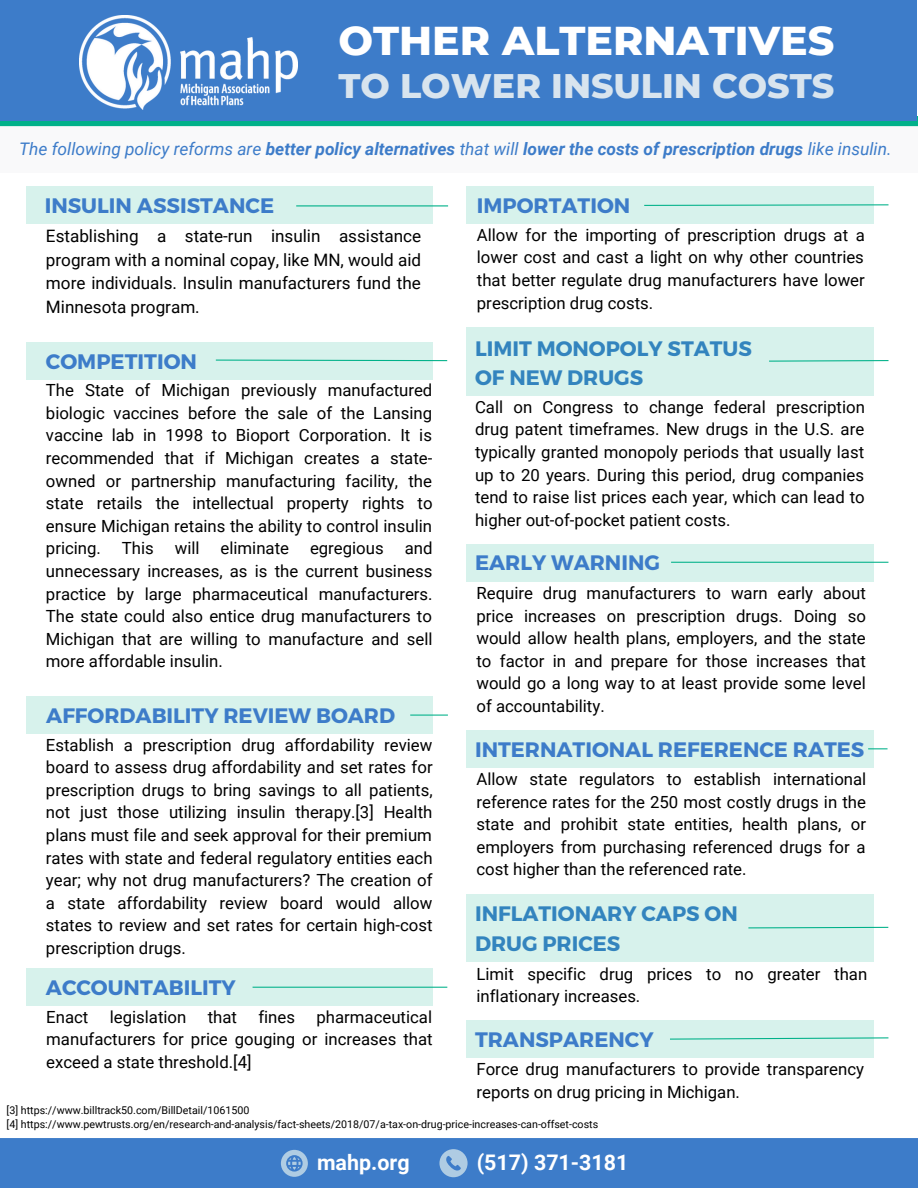
<style>
.page{position:relative;width:918px;height:1188px;background:#fff}
.page>*{position:absolute;margin:0;border:0;box-sizing:border-box;transform-origin:0 0}
.t1{font:800 41.1px "Montserrat";color:#fff}
.t2{font:800 34.8px "Montserrat";color:#d8e4ee}
.t3{font:700 21.45px "Roboto";color:#fff}
.t4{font:700 21px "Montserrat";color:#3d7cc9}
.t5{font:700 20.85px/29.1px "Montserrat";color:#3d7cc9}
.t6{font:italic 700 17.25px "Roboto";color:#3d7cc9}
.t7{font:17.1px/23.7px "Roboto";color:#000;text-align:justify}
.t8{font:16.8px/22.6px "Roboto";color:#000;text-align:justify}
.t9{font:10.65px/14.2px "Roboto";color:#000}
.s1{font-weight:400}
</style>
<div class="page">
<div style="left:0;top:126px;width:918px;height:47px;background:#f3f3f4"></div>
<svg style="left:0;top:116px;width:918px;height:10px;background:#0aa893"></svg>
<div style="left:0;top:0;width:917px;height:120px;background:#3d7cc9"></div>
<div style="left:26px;top:697px;width:407px;height:37px;background:#d7f2ec"></div>
<hr style="left:410px;top:715px;width:38px;height:1px;background:#00b189">
<div style="left:0;top:1138px;width:918px;height:50px;background:#3d7cc9"></div>
<div style="left:26px;top:187px;width:407px;height:37px;background:#d7f2ec"></div>
<hr style="left:296px;top:205px;width:152px;height:1px;background:#00b189">
<div style="left:26px;top:342px;width:407px;height:37px;background:#d7f2ec"></div>
<svg style="left:215px;top:359px;width:233px;height:3px"></svg>
<div style="left:26px;top:969px;width:407px;height:37px;background:#d7f2ec"></div>
<hr style="left:253px;top:987px;width:194px;height:1px;background:#00b189">
<div style="left:467px;top:186px;width:406px;height:37px;background:#d7f2ec"></div>
<svg style="left:644px;top:204px;width:245px;height:2px"></svg>
<div style="left:467px;top:327px;width:406px;height:68px;background:#d7f2ec"></div>
<svg style="left:769px;top:360px;width:120px;height:2px"></svg>
<div style="left:467px;top:544px;width:406px;height:37px;background:#d7f2ec"></div>
<hr style="left:671px;top:562px;width:217px;height:1px;background:#00b189">
<div style="left:467px;top:1021px;width:406px;height:37px;background:#d7f2ec"></div>
<svg style="left:670px;top:1037px;width:219px;height:3px"></svg>
<div style="left:467px;top:730px;width:406px;height:37px;background:#d7f2ec"></div>
<svg style="left:868px;top:748px;width:20px;height:1px"></svg>
<div style="left:467px;top:894px;width:406px;height:68px;background:#d7f2ec"></div>
<svg style="left:748px;top:926px;width:141px;height:3px"></svg>
<img style="left:79px;top:16px;width:218px;height:93px">
<svg style="left:281px;top:1150px;width:27px;height:27px"></svg>
<svg style="left:439px;top:1149px;width:29px;height:28px"></svg>
<h1 class="t1" style="left:338px;top:15px;width:498px">OTHER ALTERNATIVES</h1>
<h2 class="t2" style="left:338px;top:64px;width:498px">TO LOWER INSULIN COSTS</h2>
<p class="t6" style="left:19px;top:139px;width:874px"><span class="s1">The following policy reforms are</span> better policy alternatives <span class="s1">that will</span> lower the costs of prescription drugs <span class="s1">like insulin.</span></p>
<p class="t4" style="left:45px;top:192px;width:231px">INSULIN ASSISTANCE</p>
<p class="t7" style="left:46px;top:224px;width:377px">Establishing a state-run insulin assistance program with a nominal copay, like MN, would aid more individuals. Insulin manufacturers fund the Minnesota program.</p>
<p class="t4" style="left:46px;top:348px;width:153px">COMPETITION</p>
<p class="t8" style="left:46px;top:379px;width:388px">The State of Michigan previously manufactured biologic vaccines before the sale of the Lansing vaccine lab in 1998 to Bioport Corporation. It is recommended that if Michigan creates a state&shy;owned or partnership manufacturing facility, the state retails the intellectual property rights to ensure Michigan retains the ability to control insulin pricing. This will eliminate egregious and unnecessary increases, as is the current business practice by large pharmaceutical manufacturers.<br>The state could also entice drug manufacturers to Michigan that are willing to manufacture and sell more affordable insulin.</p>
<p class="t5" style="left:46px;top:700px;width:350px">AFFORDABILITY REVIEW BOARD</p>
<p class="t8" style="left:46px;top:734px;width:388px">Establish a prescription drug affordability review board to assess drug affordability and set rates for prescription drugs to bring savings to all patients, not just those utilizing insulin therapy.[3] Health plans must file and seek approval for their premium rates with state and federal regulatory entities each year; why not drug manufacturers? The creation of a state affordability review board would allow states to review and set rates for certain high-cost prescription drugs.</p>
<p class="t5" style="left:46px;top:972px;width:191px">ACCOUNTABILITY</p>
<p class="t8" style="left:46px;top:1006px;width:44px">Enact</p>
<p class="t8" style="left:110px;top:1006px;width:78px">legislation</p>
<p class="t8" style="left:208px;top:1006px;width:31px">that</p>
<p class="t8" style="left:258px;top:1006px;width:38px">fines</p>
<p class="t8" style="left:46px;top:1006px;width:388px;text-indent:270px">pharmaceutical manufacturers for price gouging or increases that exceed a state threshold.[4]</p>
<p class="t5" style="left:477px;top:190px;width:155px">IMPORTATION</p>
<p class="t8" style="left:477px;top:224px;width:389px">Allow for the importing of prescription drugs at a lower cost and cast a light on why other countries that better regulate drug manufacturers have lower prescription drug costs.</p>
<p class="t5" style="left:475px;top:333px;width:278px">LIMIT MONOPOLY STATUS<br>OF NEW DRUGS</p>
<p class="t8" style="left:475px;top:396px;width:391px">Call on Congress to change federal prescription drug patent timeframes. New drugs in the U.S. are typically granted monopoly periods that usually last up to 20 years. During this period, drug companies tend to raise list prices each year, which can lead to higher out-of-pocket patient costs.</p>
<p class="t5" style="left:475px;top:547px;width:186px">EARLY WARNING</p>
<p class="t8" style="left:477px;top:582px;width:391px">Require drug manufacturers to warn early about price increases on prescription drugs. Doing so would allow health plans, employers, and the state to factor in and prepare for those increases that would go a long way to at least provide some level of accountability.</p>
<p class="t5" style="left:475px;top:734px;width:391px">INTERNATIONAL REFERENCE RATES</p>
<p class="t8" style="left:477px;top:768px;width:391px">Allow state regulators to establish international reference rates for the 250 most costly drugs in the state and prohibit state entities, health plans, or employers from purchasing referenced drugs for a cost higher than the referenced rate.</p>
<p class="t5" style="left:475px;top:898px;width:264px">INFLATIONARY CAPS ON<br>DRUG PRICES</p>
<p class="t8" style="left:477px;top:963px;width:392px">Limit specific drug prices to no greater than inflationary increases.</p>
<p class="t5" style="left:475px;top:1024px;width:180px">TRANSPARENCY</p>
<p class="t8" style="left:477px;top:1058px;width:389px">Force drug manufacturers to provide transparency reports on drug pricing in Michigan.</p>
<p class="t9" style="left:7px;top:1103px;width:593px">[3] https://www.billtrack50.com/BillDetail/1061500<br>[4] https://www.pewtrusts.org/en/research-and-analysis/fact-sheets/2018/07/a-tax-on-drug-price-increases-can-offset-costs</p>
<p class="t3" style="left:317px;top:1151px;width:94px">mahp.org</p>
<p class="t3" style="left:477px;top:1150px;width:153px">(517) 371-3181</p>
</div>
